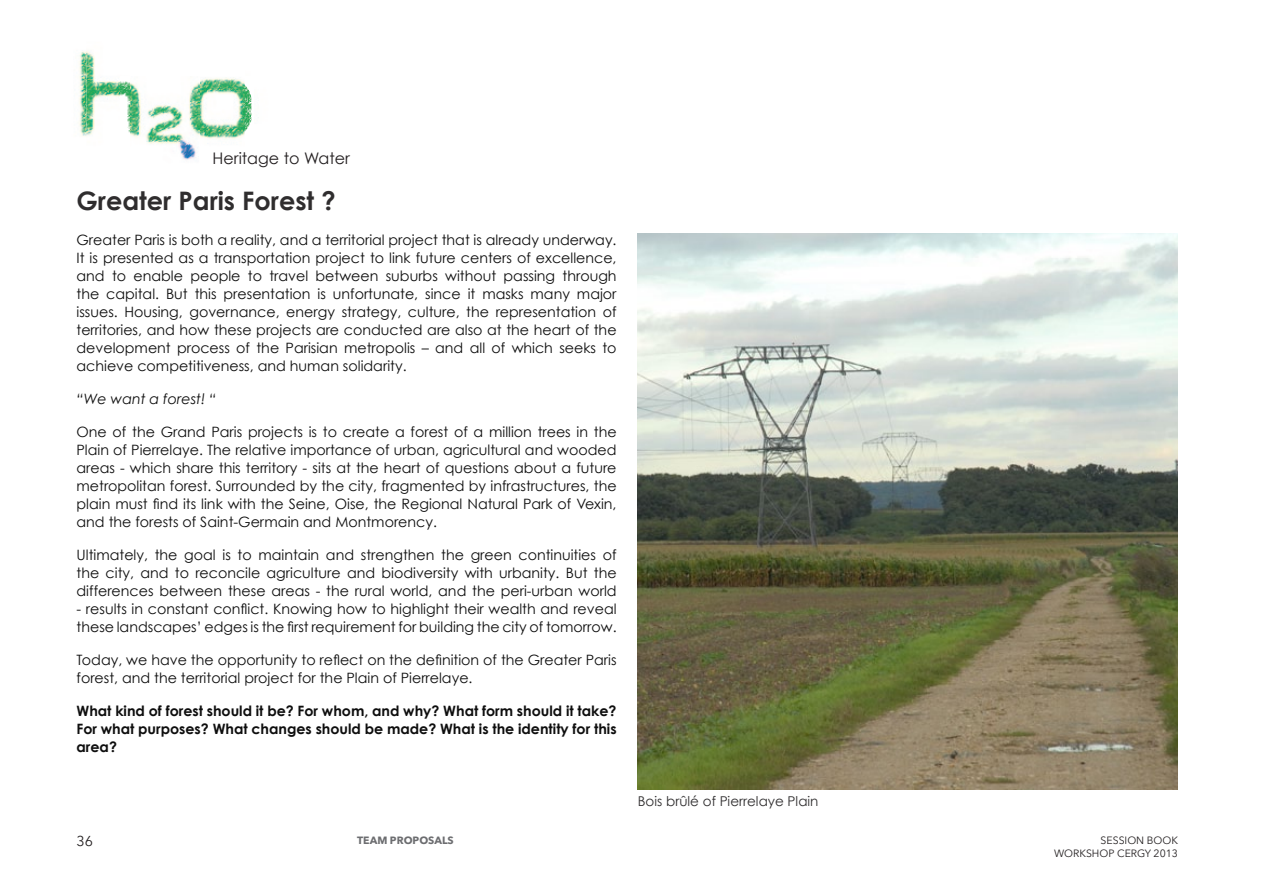
<style>
.page{position:relative;width:1263px;height:893px;background:#fff}
.page>*{position:absolute;margin:0;border:0;box-sizing:border-box;transform-origin:0 0}
.t1{font:700 25.5px "Century Gothic";color:#2f2d2e}
.t2{font:15.9px "Century Gothic";color:#231f20}
.t3{font:14.25px/18px "Century Gothic";color:#0e0e0e;text-align:justify}
.t4{font:700 14.25px/18px "Century Gothic";color:#0e0e0e;text-align:justify}
.t5{font:italic 14.25px "Century Gothic";color:#0e0e0e}
.t6{font:14.25px "Avenir Next LT Pro";color:#231f20}
.t7{font:13.5px "Century Gothic";color:#2f2d2e}
.t8{font:10.5px/13.5px "Avenir Next LT Pro";color:#231f20;text-align:right}
.t9{font:700 10.5px "Avenir Next LT Pro";color:#6c6d70}
</style>
<div class="page">
<img style="left:79px;top:51px;width:7px;height:85px">
<img style="left:86px;top:51px;width:34px;height:85px">
<img style="left:199px;top:78px;width:53px;height:61px">
<img style="left:120px;top:81px;width:79px;height:79px">
<img style="left:638px;top:234px;width:540px;height:555px">
<p class="t2" style="left:213px;top:149px;width:139px">Heritage to Water</p>
<h1 class="t1" style="left:77px;top:185px;width:261px">Greater Paris Forest ?</h1>
<p class="t3" style="left:77px;top:230px;width:542px">Greater Paris is both a reality, and a territorial project that is already underway.<br>It is presented as a transportation project to link future centers of excellence, and to enable people to travel between suburbs without passing through the capital. But this presentation is unfortunate, since it masks many major issues. Housing, governance, energy strategy, culture, the representation of territories, and how these projects are conducted are also at the heart of the development process of the Parisian metropolis – and all of which seeks to achieve competitiveness, and human solidarity.</p>
<p class="t5" style="left:77px;top:390px;width:141px">“We want a forest! “</p>
<p class="t3" style="left:77px;top:422px;width:542px">One of the Grand Paris projects is to create a forest of a million trees in the Plain of Pierrelaye. The relative importance of urban, agricultural and wooded areas - which share this territory - sits at the heart of questions about a future metropolitan forest. Surrounded by the city, fragmented by infrastructures, the plain must find its link with the Seine, Oise, the Regional Natural Park of Vexin, and the forests of Saint-Germain and Montmorency.</p>
<p class="t3" style="left:77px;top:545px;width:542px">Ultimately, the goal is to maintain and strengthen the green continuities of the city, and to reconcile agriculture and biodiversity with urbanity. But the differences between these areas - the rural world, and the peri-urban world</p>
<p class="t3" style="left:77px;top:599px;width:542px">- results in constant conflict. Knowing how to highlight their wealth and reveal these landscapes’ edges is the first requirement for building the city of tomorrow.</p>
<p class="t3" style="left:77px;top:650px;width:542px">Today, we have the opportunity to reflect on the definition of the Greater Paris forest, and the territorial project for the Plain of Pierrelaye.</p>
<p class="t4" style="left:77px;top:701px;width:541px">What kind of forest should it be? For whom, and why? What form should it take?<br>For what purposes? What changes should be made? What is the identity for this area?</p>
<p class="t6" style="left:77px;top:833px;width:18px">36</p>
<p class="t9" style="left:357px;top:834px;width:98px">TEAM PROPOSALS</p>
<p class="t7" style="left:638px;top:792px;width:182px">Bois brûlé of Pierrelaye Plain</p>
<p class="t8" style="left:1054px;top:833px;width:125px">SESSION BOOK<br>WORKSHOP CERGY 2013</p>
</div>
